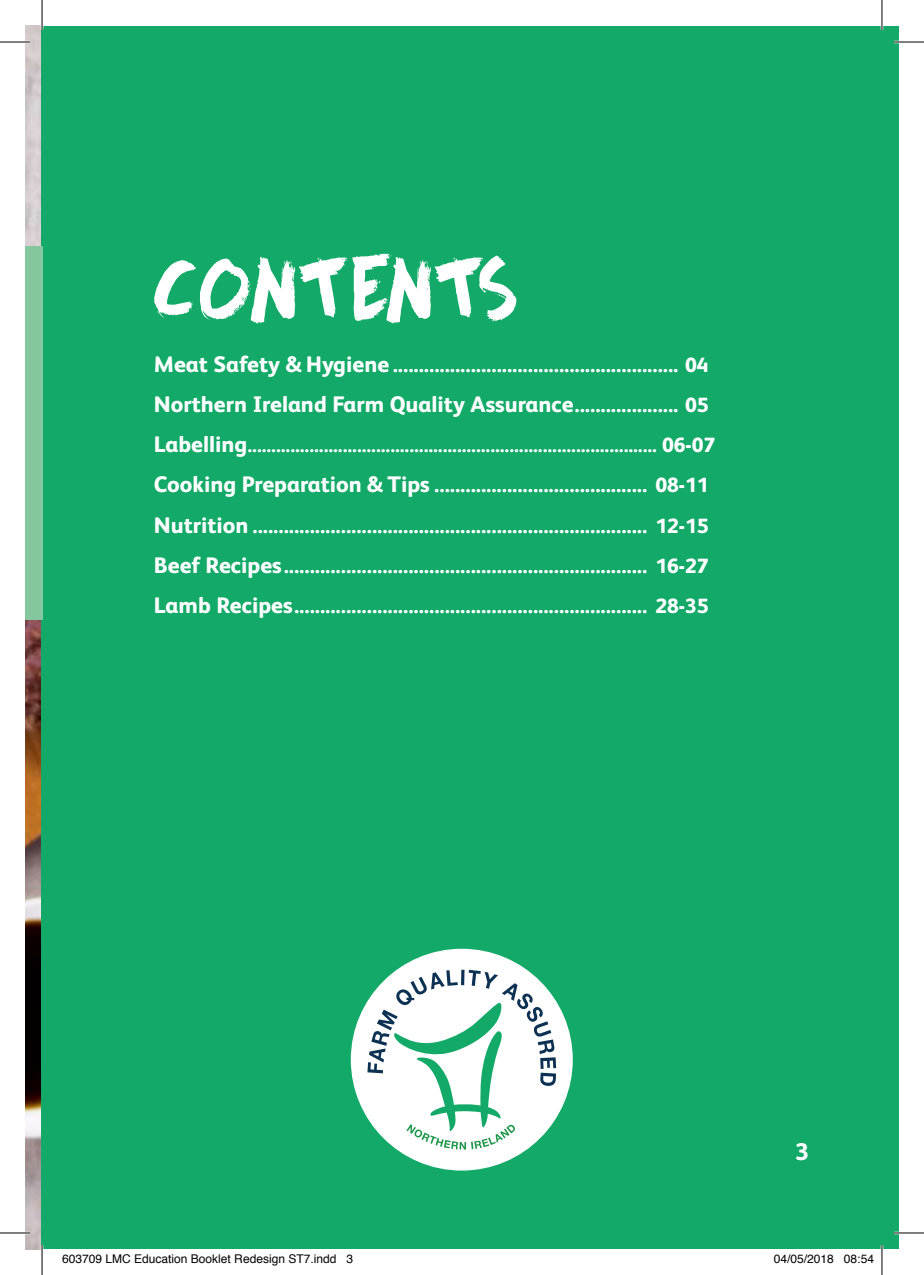
<style>
.page{position:relative;width:924px;height:1275px;background:#fff}
.page>*{position:absolute;margin:0;border:0;box-sizing:border-box;transform-origin:0 0}
.t1{font:93.2px "DK Full Blast";letter-spacing:-.02em;color:#fff}
.t2{font:800 24px "FS Albert";color:#fff}
.t3{font:800 22.4px/40px "FS Albert";color:#fff}
.t4{font:800 20.6px "FS Albert";color:#fff}
.t5{font:12px "Helvetica";color:#000}
.s1{font-size:102.8px}
.s2{font-size:20.6px}
.s3{font-size:22.4px}
</style>
<div class="page">
<img style="left:25px;top:25px;width:17px;height:1225px">
<div style="left:42px;top:26px;width:856px;height:1223px;background:#13aa69"></div>
<div style="left:350px;top:948px;width:222px;height:222px;background:#fff;border-radius:50%"></div>
<hr style="left:461px;top:969px;width:3px;height:16px;background:#0c3152">
<svg style="left:367px;top:970px;width:189px;height:179px"></svg>
<div style="left:25px;top:246px;width:17px;height:373px;background:#84c69e"></div>
<hr style="left:0;top:41px;width:30px;height:2px;background:#fff">
<hr style="left:893px;top:41px;width:30px;height:2px;background:#fff">
<hr style="left:0;top:1231px;width:30px;height:3px;background:#fff">
<hr style="left:893px;top:1231px;width:30px;height:3px;background:#fff">
<hr style="left:41px;top:0;width:2px;height:30px;background:#fff">
<hr style="left:41px;top:1245px;width:2px;height:30px;background:#fff">
<hr style="left:880px;top:0;width:2px;height:30px;background:#fff">
<hr style="left:880px;top:1245px;width:2px;height:30px;background:#fff">
<hr style="left:0;top:42px;width:30px;height:1px;background:#000">
<hr style="left:893px;top:42px;width:30px;height:1px;background:#000">
<hr style="left:0;top:1232px;width:30px;height:1px;background:#000">
<hr style="left:893px;top:1232px;width:30px;height:1px;background:#000">
<hr style="left:42px;top:0;width:1px;height:30px;background:#000">
<hr style="left:42px;top:1245px;width:1px;height:30px;background:#000">
<hr style="left:881px;top:0;width:1px;height:30px;background:#000">
<hr style="left:881px;top:1245px;width:1px;height:30px;background:#000">
<h1 class="t1" style="left:152px;top:233px;width:367px"><span class="s1">C</span>ONTENTS</h1>
<p class="t3" style="left:154px;top:344px;width:556px">Meat Safety &amp; Hygiene ....................................................... <span class="s2">04<br></span>Northern Ireland Farm Quality Assurance.................... <span class="s2">05</span></p>
<p class="t4" style="left:154px;top:430px;width:562px"><span class="s3">Labelling</span>...................................................................................... 06-07</p>
<p class="t3" style="left:154px;top:464px;width:556px;text-align:justify">Cooking Preparation &amp; Tips ......................................... <span class="s2">08-11<br></span>Nutrition ............................................................................ <span class="s2">12-15<br></span>Beef Recipes...................................................................... <span class="s2">16-27<br></span>Lamb Recipes.................................................................... <span class="s2">28-35</span></p>
<p class="t2" style="left:795px;top:1134px;width:15px">3</p>
<p class="t5" style="left:62px;top:1249px;width:292px">603709 LMC Education Booklet Redesign ST7.indd 3</p>
<p class="t5" style="left:773px;top:1249px;width:102px">04/05/2018 08:54</p>
</div>
